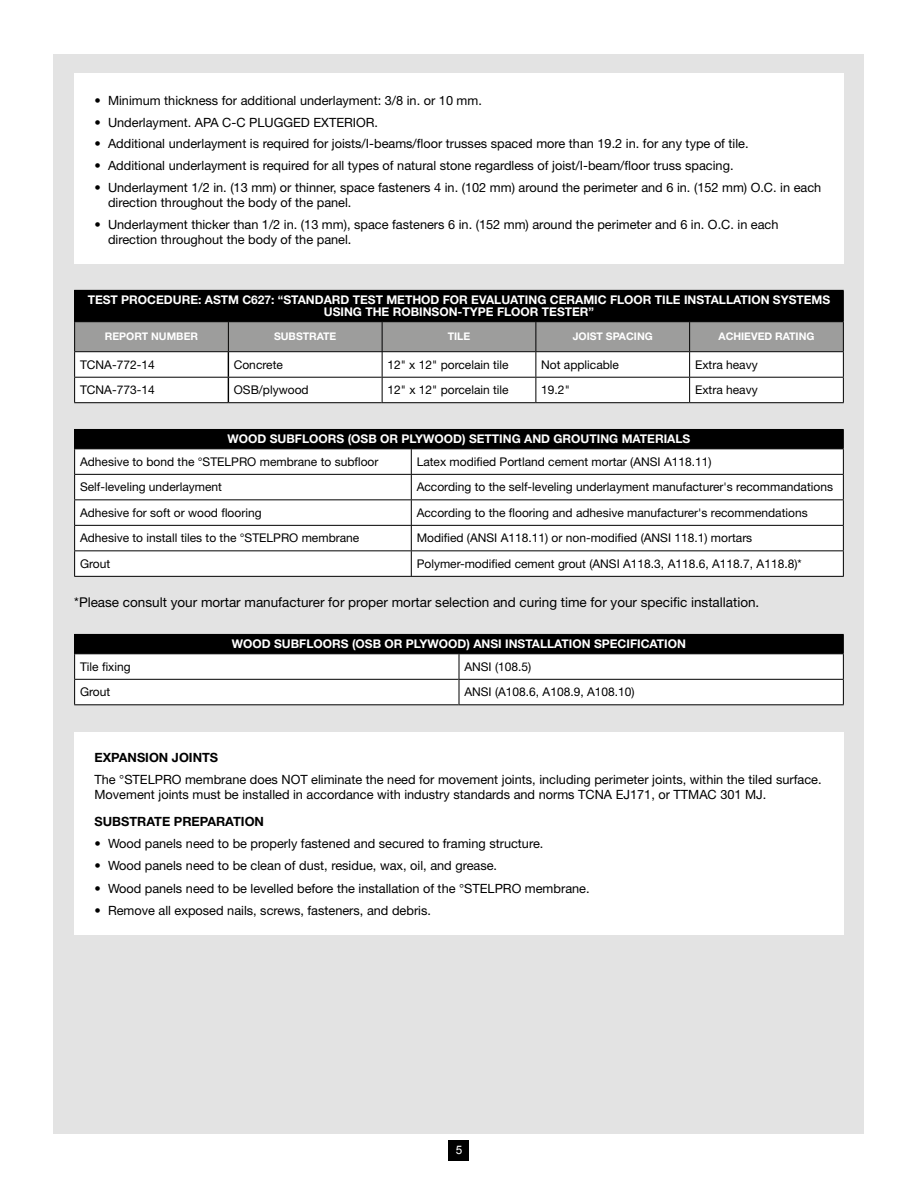
<style>
.page{position:relative;width:918px;height:1188px;background:#fff}
.page>*{position:absolute;margin:0;border:0;box-sizing:border-box;transform-origin:0 0}
.t1{font:13.5px "Helvetica Neue LT Std";color:#000}
.t2{font:12.75px/15px "Helvetica Neue LT Std";color:#000}
.t3{font:700 12.75px "Helvetica Neue LT Std";color:#000}
.t4{font:12px "Helvetica Neue LT Std";color:#000}
.t5{font:700 12px/12px "Helvetica Neue LT Std";color:#fff;text-align:center}
.t6{font:11.7px "Arial";color:#fff}
.t7{font:700 10.5px "Helvetica Neue LT Std";color:#fff}
</style>
<div class="page">
<div style="left:449px;top:1140px;width:20px;height:20px;background:#000"></div>
<div style="left:54px;top:54px;width:810px;height:1080px;background:#e3e3e3"></div>
<div style="left:75px;top:290px;width:768px;height:32px;background:#000"></div>
<hr style="left:843px;top:291px;width:1px;height:30px;background:#000">
<hr style="left:74px;top:290px;width:154px;height:1px;background:#000">
<hr style="left:74px;top:291px;width:1px;height:30px;background:#000">
<hr style="left:690px;top:290px;width:154px;height:1px;background:#000">
<hr style="left:74px;top:321px;width:154px;height:1px;background:#000">
<hr style="left:690px;top:321px;width:154px;height:1px;background:#000">
<svg style="left:74px;top:322px;width:770px;height:81px;background:#d1d1d0"></svg>
<hr style="left:382px;top:402px;width:154px;height:1px;background:#000">
<hr style="left:536px;top:402px;width:154px;height:1px;background:#000">
<hr style="left:690px;top:402px;width:154px;height:1px;background:#000">
<div style="left:75px;top:429px;width:768px;height:20px;background:#000"></div>
<div style="left:412px;top:449px;width:431px;height:127px;background:#fff"></div>
<hr style="left:74px;top:429px;width:337px;height:1px;background:#000">
<hr style="left:411px;top:429px;width:433px;height:1px;background:#000">
<hr style="left:74px;top:576px;width:337px;height:1px;background:#000">
<hr style="left:411px;top:474px;width:433px;height:1px;background:#000">
<hr style="left:411px;top:499px;width:433px;height:1px;background:#000">
<hr style="left:411px;top:525px;width:433px;height:1px;background:#000">
<hr style="left:411px;top:550px;width:433px;height:1px;background:#000">
<svg style="left:74px;top:430px;width:338px;height:146px;background:#d4d4d4"></svg>
<svg style="left:843px;top:430px;width:1px;height:146px"></svg>
<hr style="left:411px;top:576px;width:433px;height:1px;background:#000">
<hr style="left:74px;top:634px;width:385px;height:1px;background:#000">
<hr style="left:459px;top:634px;width:385px;height:1px;background:#000">
<svg style="left:74px;top:635px;width:770px;height:70px;background:#b2b2b2"></svg>
<hr style="left:459px;top:704px;width:385px;height:1px;background:#000">
<div style="left:74px;top:76px;width:770px;height:188px;background:#fff"></div>
<div style="left:74px;top:733px;width:770px;height:202px;background:#fff"></div>
<p class="t2" style="left:94px;top:91px;width:385px">• Minimum thickness for additional underlayment 3/8 in. or 10 mm.</p>
<p class="t2" style="left:94px;top:113px;width:285px">• Underlayment. APA C-C PLUGGED EXTERIOR.</p>
<p class="t2" style="left:94px;top:134px;width:656px">• Additional underlayment is required for joists/I-beams/floor trusses spaced more than 19.2 in. for any type of tile.</p>
<p class="t2" style="left:94px;top:156px;width:641px">• Additional underlayment is required for all types of natural stone regardless of joist/I-beam/floor truss spacing.</p>
<p class="t2" style="left:94px;top:178px;width:694px">• Underlayment 1/2 in. (13 mm) or thinner Space fasteners 4 in. (102 mm) around the perimeter and 6 in. (152 mm) inside.</p>
<p class="t2" style="left:94px;top:93px;width:389px">• Minimum thickness for additional underlayment: 3/8 in. or 10 mm.</p>
<p class="t2" style="left:94px;top:115px;width:285px">• Underlayment. APA C-C PLUGGED EXTERIOR.</p>
<p class="t2" style="left:94px;top:136px;width:656px">• Additional underlayment is required for joists/I-beams/floor trusses spaced more than 19.2 in. for any type of tile.</p>
<p class="t2" style="left:94px;top:158px;width:641px">• Additional underlayment is required for all types of natural stone regardless of joist/I-beam/floor truss spacing.</p>
<p class="t2" style="left:108px;top:180px;width:715px;text-indent:-14px">• Underlayment 1/2 in. (13 mm) or thinner, space fasteners 4 in. (102 mm) around the perimeter and 6 in. (152 mm) O.C. in each direction throughout the body of the panel.</p>
<p class="t2" style="left:108px;top:217px;width:672px;text-indent:-14px">• Underlayment thicker than 1/2 in. (13 mm), space fasteners 6 in. (152 mm) around the perimeter and 6 in. O.C. in each direction throughout the body of the panel.</p>
<p class="t5" style="left:88px;top:294px;width:744px">TEST PROCEDURE: ASTM C627: “STANDARD TEST METHOD FOR EVALUATING CERAMIC FLOOR TILE INSTALLATION SYSTEMS<br>USING THE ROBINSON-TYPE FLOOR TESTER”</p>
<p class="t7" style="left:105px;top:330px;width:95px">REPORT NUMBER</p>
<p class="t7" style="left:274px;top:330px;width:64px">SUBSTRATE</p>
<p class="t7" style="left:448px;top:330px;width:24px">TILE</p>
<p class="t7" style="left:573px;top:330px;width:82px">JOIST SPACING</p>
<p class="t7" style="left:718px;top:330px;width:98px">ACHIEVED RATING</p>
<p class="t4" style="left:80px;top:357px;width:76px">TCNA-772-14</p>
<p class="t4" style="left:234px;top:357px;width:51px">Concrete</p>
<p class="t4" style="left:388px;top:357px;width:123px">12" x 12" porcelain tile</p>
<p class="t4" style="left:541px;top:357px;width:79px">Not applicable</p>
<p class="t4" style="left:695px;top:357px;width:64px">Extra heavy</p>
<p class="t4" style="left:80px;top:383px;width:76px">TCNA-773-14</p>
<p class="t4" style="left:234px;top:383px;width:76px">OSB/plywood</p>
<p class="t4" style="left:388px;top:383px;width:123px">12" x 12" porcelain tile</p>
<p class="t4" style="left:541px;top:383px;width:30px">19.2"</p>
<p class="t4" style="left:695px;top:383px;width:64px">Extra heavy</p>
<p class="t5" style="left:228px;top:433px;width:464px">WOOD SUBFLOORS (OSB OR PLYWOOD) SETTING AND GROUTING MATERIALS</p>
<p class="t4" style="left:80px;top:454px;width:300px">Adhesive to bond the °STELPRO membrane to subfloor</p>
<p class="t4" style="left:417px;top:454px;width:296px">Latex modified Portland cement mortar (ANSI A118.11)</p>
<p class="t4" style="left:80px;top:480px;width:144px">Self-leveling underlayment</p>
<p class="t4" style="left:417px;top:480px;width:418px">According to the self-leveling underlayment manufacturer's recommandations</p>
<p class="t4" style="left:80px;top:505px;width:183px">Adhesive for soft or wood flooring</p>
<p class="t4" style="left:417px;top:505px;width:392px">According to the flooring and adhesive manufacturer's recommendations</p>
<p class="t4" style="left:80px;top:531px;width:281px">Adhesive to install tiles to the °STELPRO membrane</p>
<p class="t4" style="left:417px;top:531px;width:337px">Modified (ANSI A118.11) or non-modified (ANSI 118.1) mortars</p>
<p class="t4" style="left:80px;top:556px;width:32px">Grout</p>
<p class="t4" style="left:417px;top:556px;width:387px">Polymer-modified cement grout (ANSI A118.3, A118.6, A118.7, A118.8)*</p>
<p class="t1" style="left:74px;top:594px;width:687px">*Please consult your mortar manufacturer for proper mortar selection and curing time for your specific installation.</p>
<p class="t5" style="left:232px;top:638px;width:456px">WOOD SUBFLOORS (OSB OR PLYWOOD) ANSI INSTALLATION SPECIFICATION</p>
<p class="t4" style="left:80px;top:659px;width:52px">Tile fixing</p>
<p class="t4" style="left:464px;top:659px;width:68px">ANSI (108.5)</p>
<p class="t4" style="left:80px;top:685px;width:32px">Grout</p>
<p class="t4" style="left:464px;top:685px;width:172px">ANSI (A108.6, A108.9, A108.10)</p>
<p class="t3" style="left:94px;top:750px;width:125px">EXPANSION JOINTS</p>
<p class="t2" style="left:94px;top:772px;width:729px">The °STELPRO membrane does NOT eliminate the need for movement joints, including perimeter joints, within the tiled surface.<br>Movement joints must be installed in accordance with industry standards and norms TCNA EJ171, or TTMAC 301 MJ.</p>
<p class="t3" style="left:94px;top:814px;width:171px">SUBSTRATE PREPARATION</p>
<p class="t2" style="left:94px;top:836px;width:450px">• Wood panels need to be properly fastened and secured to framing structure.</p>
<p class="t2" style="left:94px;top:858px;width:404px">• Wood panels need to be clean of dust, residue, wax, oil, and grease.</p>
<p class="t2" style="left:94px;top:881px;width:497px">• Wood panels need to be levelled before the installation of the °STELPRO membrane.</p>
<p class="t2" style="left:94px;top:903px;width:338px">• Remove all exposed nails, screws, fasteners, and debris.</p>
<p class="t6" style="left:456px;top:1143px;width:8px">5</p>
</div>
